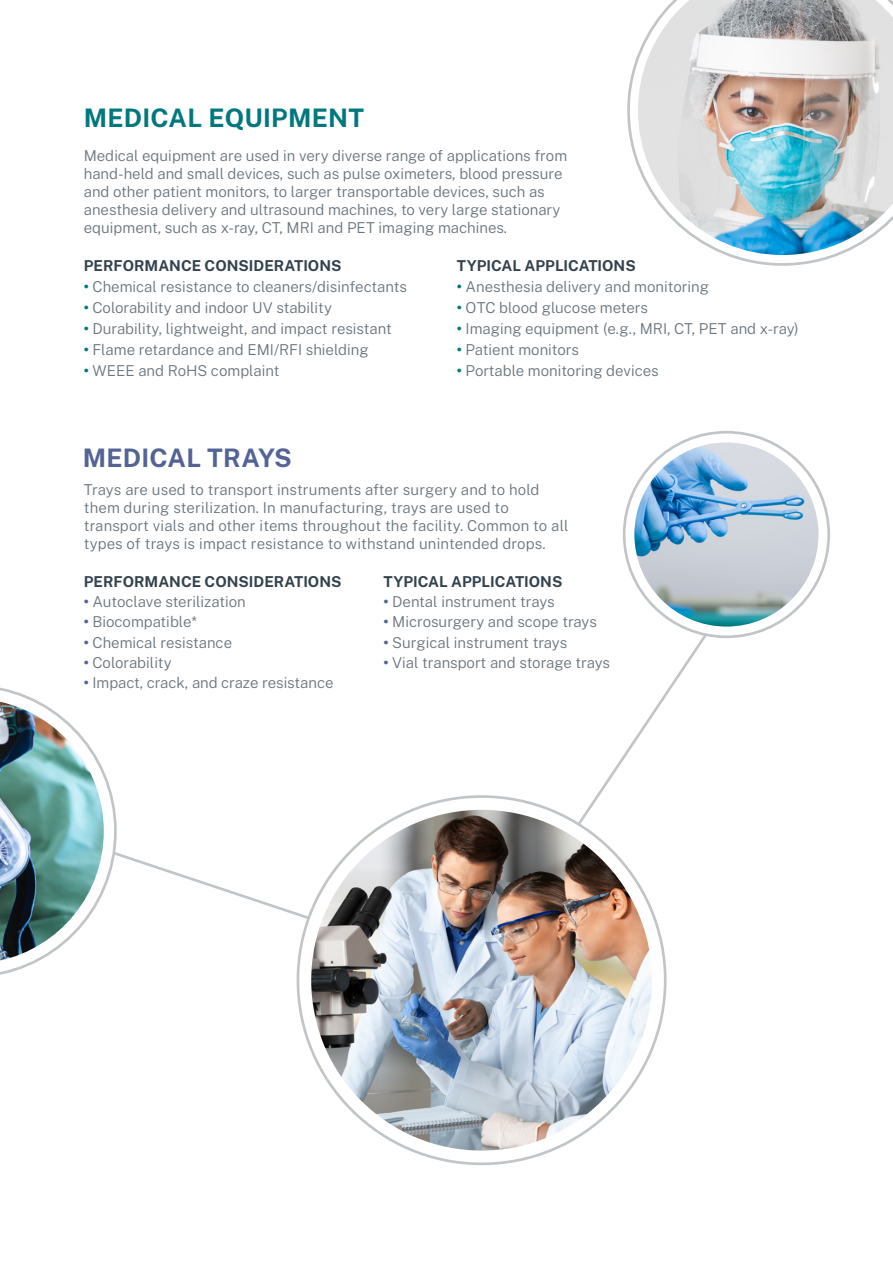
<style>
.page{position:relative;width:893px;height:1263px;background:#fff}
.page>*{position:absolute;margin:0;border:0;box-sizing:border-box;transform-origin:0 0}
.t1{font:700 25.5px "Public Sans";letter-spacing:.01em;color:#02777d}
.t2{font:700 25.5px "Public Sans";letter-spacing:.01em;color:#536395}
.t3{font:300 15px/18px "Public Sans";color:#69747c}
.t4{font:700 15px "Public Sans";color:#33424d}
.s1{font-weight:700;color:#02777d}
.s2{font-weight:700;color:#536395}
</style>
<div class="page">
<svg style="left:627px;top:54px;width:212px;height:212px"></svg>
<img style="left:638px;top:0;width:255px;height:255px">
<svg style="left:117px;top:548px;width:648px;height:429px"></svg>
<div style="left:298px;top:796px;width:367px;height:368px;background:#fff;border-radius:50%"></div>
<img style="left:311px;top:810px;width:341px;height:340px;border-radius:170px">
<svg style="left:624px;top:432px;width:205px;height:205px"></svg>
<img style="left:634px;top:442px;width:184px;height:185px;border-radius:92px">
<svg style="left:0;top:687px;width:117px;height:288px"></svg>
<img style="left:0;top:702px;width:104px;height:259px">
<p class="t1" style="left:84px;top:101px;width:282px">MEDICAL EQUIPMENT</p>
<p class="t3" style="left:84px;top:146px;width:485px">Medical equipment are used in very diverse range of applications from hand-held and small devices, such as pulse oximeters, blood pressure and other patient monitors, to larger transportable devices, such as anesthesia delivery and ultrasound machines, to very large stationary equipment, such as x-ray, CT, MRI and PET imaging machines.</p>
<p class="t4" style="left:84px;top:256px;width:259px">PERFORMANCE CONSIDERATIONS</p>
<p class="t3" style="left:84px;top:277px;width:325px"><span class="s1">•</span> Chemical resistance to cleaners/disinfectants</p>
<p class="t3" style="left:84px;top:298px;width:250px"><span class="s1">•</span> Colorability and indoor UV stability</p>
<p class="t3" style="left:84px;top:319px;width:309px"><span class="s1">•</span> Durability, lightweight, and impact resistant</p>
<p class="t3" style="left:84px;top:340px;width:287px"><span class="s1">•</span> Flame retardance and EMI/RFI shielding</p>
<p class="t3" style="left:84px;top:361px;width:197px"><span class="s1">•</span> WEEE and RoHS complaint</p>
<p class="t4" style="left:457px;top:256px;width:180px">TYPICAL APPLICATIONS</p>
<p class="t3" style="left:457px;top:277px;width:254px"><span class="s1">•</span> Anesthesia delivery and monitoring</p>
<p class="t3" style="left:457px;top:298px;width:193px"><span class="s1">•</span> OTC blood glucose meters</p>
<p class="t3" style="left:457px;top:319px;width:343px"><span class="s1">•</span> Imaging equipment (e.g., MRI, CT, PET and x-ray)</p>
<p class="t3" style="left:457px;top:340px;width:124px"><span class="s1">•</span> Patient monitors</p>
<p class="t3" style="left:457px;top:361px;width:203px"><span class="s1">•</span> Portable monitoring devices</p>
<p class="t2" style="left:83px;top:441px;width:211px">MEDICAL TRAYS</p>
<p class="t3" style="left:84px;top:480px;width:486px">Trays are used to transport instruments after surgery and to hold them during sterilization. In manufacturing, trays are used to transport vials and other items throughout the facility. Common to all types of trays is impact resistance to withstand unintended drops.</p>
<p class="t4" style="left:84px;top:572px;width:259px">PERFORMANCE CONSIDERATIONS</p>
<p class="t3" style="left:84px;top:592px;width:163px"><span class="s2">•</span> Autoclave sterilization</p>
<p class="t3" style="left:84px;top:613px;width:115px"><span class="s2">•</span> Biocompatible*</p>
<p class="t3" style="left:84px;top:633px;width:150px"><span class="s2">•</span> Chemical resistance</p>
<p class="t3" style="left:84px;top:653px;width:89px"><span class="s2">•</span> Colorability</p>
<p class="t3" style="left:84px;top:673px;width:251px"><span class="s2">•</span> Impact, crack, and craze resistance</p>
<p class="t4" style="left:384px;top:572px;width:180px">TYPICAL APPLICATIONS</p>
<p class="t3" style="left:384px;top:592px;width:173px"><span class="s2">•</span> Dental instrument trays</p>
<p class="t3" style="left:384px;top:613px;width:215px"><span class="s2">•</span> Microsurgery and scope trays</p>
<p class="t3" style="left:384px;top:633px;width:185px"><span class="s2">•</span> Surgical instrument trays</p>
<p class="t3" style="left:384px;top:653px;width:228px"><span class="s2">•</span> Vial transport and storage trays</p>
</div>
